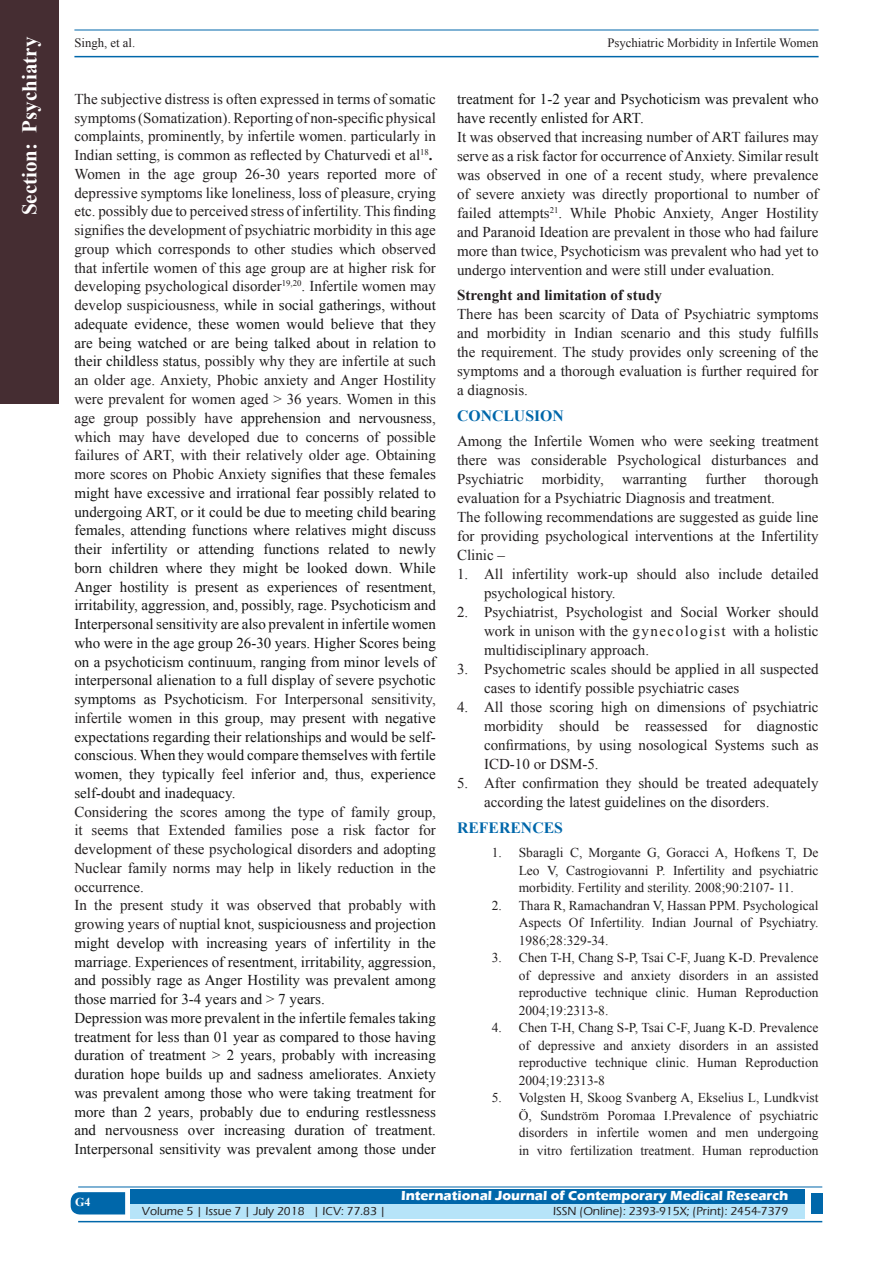
<style>
.page{position:relative;width:893px;height:1263px;background:#fff}
.page>*{position:absolute;margin:0;border:0;box-sizing:border-box;transform-origin:0 0}
.t1{font:700 21px "Times New Roman";color:#fff}
.t2{font:700 15.75px "Times New Roman";color:#0067aa}
.TX_New{font:15px/18.8px "Times New Roman";color:#151515;text-align:justify}
.TX_New-2{font:15px/19px "Times New Roman";color:#231f20;text-align:justify}
.t3{font:700 15px "Times New Roman";color:#231f20}
.t4{font:13.5px/17.5px "Times New Roman";color:#231f20;text-align:justify}
.t5{font:700 13.5px "Eras ITC";color:#fff}
.t6{font:12.75px "Times New Roman";color:#231f20}
.t7{font:500 12px "Eras ITC";color:#231f20}
.t8{font:700 12px "Times New Roman";color:#fff}
.s1{font-weight:700}
.s2{color:#231f20}
</style>
<div class="page">
<hr style="left:74px;top:30px;width:745px;height:1px;background:#0067aa">
<hr style="left:74px;top:56px;width:745px;height:1px;background:#0067aa">
<div style="left:0;top:0;width:59px;height:404px;background:#452d32"></div>
<svg style="left:71px;top:1192px;width:54px;height:22px"></svg>
<div style="left:130px;top:1189px;width:674px;height:15px;background:#0067aa"></div>
<div style="left:130px;top:1204px;width:674px;height:15px;background:#b6e4f9"></div>
<hr style="left:78px;top:1186px;width:744px;height:1px;background:#0067aa">
<hr style="left:78px;top:1221px;width:744px;height:1px;background:#0067aa">
<div style="left:811px;top:1193px;width:11px;height:21px;background:#0067aa"></div>
<h1 class="t1" style="left:15px;top:215px;width:180px;rotate:-90deg">Section: Psychiatry</h1>
<p class="t6" style="left:74px;top:35px;width:62px">Singh, et al.</p>
<p class="t6" style="left:607px;top:35px;width:213px">Psychiatric Morbidity in Infertile Women</p>
<p class="TX_New-2" style="left:74px;top:89px;width:363px">The subjective distress is often expressed in terms of somatic symptoms (Somatization). Reporting of non-specific physical complaints, prominently, by infertile women. particularly in Indian setting, is common as reflected by Chaturvedi et al<sup>18</sup><span class="s1">.</span></p>
<p class="TX_New" style="left:74px;top:164px;width:363px"><span class="s2">Women in the age group 26-30 years reported more of depressive symptoms like loneliness, loss of pleasure, crying etc. possibly due to perceived stress of infertility. This finding signifies the development of psychiatric morbidity in this age group which corresponds to other studies which observed that infertile women of this age group are at higher risk for developing psychological disorder</span><sup>19,20</sup><span class="s2">. Infertile women may develop suspiciousness,</span> while in social gatherings, without adequate evidence, these women would believe that they are being watched or are being talked about in relation to their childless status<span class="s2">, possibly why they are infertile at such an older age. Anxiety, Phobic anxiety and Anger Hostility were prevalent for women aged &gt; 36 years. Women in this age group possibly have</span> apprehension and nervousness<span class="s2">, which may have developed due to concerns of possible failures of ART, with their relatively older age. Obtaining more scores on Phobic Anxiety</span> signifies that these females might have excessive and irrational fear possibly related to undergoing ART, or it could be due to meeting child bearing females, attending functions where relatives might discuss their infertility or attending functions related to newly born children where they might be looked down. While Anger hostility is present as experiences of resentment, irritability, aggression, and, possibly, rage. Psychoticism and Interpersonal sensitivity are also prevalent in infertile women who were in the age group 26-30 years. Higher Scores being on a psychoticism continuum, ranging from minor levels of interpersonal alienation to a full display of severe psychotic symptoms as Psychoticism. <span class="s2">For Interpersonal sensitivity, infertile women</span> in this group, may present with negative expectations regarding their relationships and would be self&shy;conscious. When they would compare themselves with fertile women, they typically feel inferior and, thus, experience self-doubt and inadequacy.</p>
<p class="TX_New-2" style="left:74px;top:802px;width:363px">Considering the scores among the type of family group, it seems that Extended families pose a risk factor for development of these psychological disorders and adopting Nuclear family norms may help in likely reduction in the occurrence.</p>
<p class="TX_New" style="left:74px;top:896px;width:363px"><span class="s2">In the present study it was observed that probably with growing years of nuptial knot,</span> suspiciousness and projection might develop with increasing years of infertility in the marriage. Experiences of resentment, irritability, aggression, and possibly rage as Anger Hostility was prevalent among those married for 3-4 years and &gt; 7 years.</p>
<p class="TX_New" style="left:74px;top:1008px;width:363px">Depression was more prevalent in the infertile females taking treatment for less than 01 year as compared to those having duration of treatment &gt; 2 years, probably with increasing duration hope builds up and sadness ameliorates. Anxiety was prevalent among those who were taking treatment for more than 2 years, probably due to enduring restlessness and nervousness over increasing duration of treatment.<br>Interpersonal sensitivity was prevalent among those under</p>
<p class="TX_New" style="left:457px;top:89px;width:363px">treatment for 1-2 year and Psychoticism was prevalent who have recently enlisted for ART.</p>
<p class="TX_New-2" style="left:457px;top:127px;width:363px">It was observed that increasing number of ART failures may serve as a risk factor for occurrence of Anxiety. Similar result was observed in one of a recent study, where prevalence of severe anxiety was directly proportional to number of failed attempts<sup>21</sup>. While Phobic Anxiety, Anger Hostility and Paranoid Ideation are prevalent in those who had failure more than twice, Psychoticism was prevalent who had yet to undergo intervention and were still under evaluation.</p>
<h2 class="t3" style="left:457px;top:284px;width:206px">Strenght and limitation of study</h2>
<p class="TX_New-2" style="left:457px;top:304px;width:363px">There has been scarcity of Data of Psychiatric symptoms and morbidity in Indian scenario and this study fulfills the requirement. The study provides only screening of the symptoms and a thorough evaluation is further required for a diagnosis.</p>
<h1 class="t2" style="left:457px;top:405px;width:108px">CONCLUSION</h1>
<p class="TX_New-2" style="left:457px;top:431px;width:363px">Among the Infertile Women who were seeking treatment there was considerable Psychological disturbances and Psychiatric morbidity, warranting further thorough evaluation for a Psychiatric Diagnosis and treatment.</p>
<p class="TX_New-2" style="left:457px;top:507px;width:363px">The following recommendations are suggested as guide line for providing psychological interventions at the Infertility Clinic –</p>
<p class="TX_New-2" style="left:484px;top:564px;width:336px;text-indent:-27px">1. All infertility work-up should also include detailed psychological history.</p>
<p class="TX_New-2" style="left:484px;top:602px;width:336px;text-indent:-27px">2. Psychiatrist, Psychologist and Social Worker should work in unison with the gynecologist with a holistic multidisciplinary approach.</p>
<p class="TX_New-2" style="left:484px;top:659px;width:336px;text-indent:-27px">3. Psychometric scales should be applied in all suspected cases to identify possible psychiatric cases</p>
<p class="TX_New-2" style="left:484px;top:697px;width:336px;text-indent:-27px">4. All those scoring high on dimensions of psychiatric morbidity should be reassessed for diagnostic confirmations, by using nosological Systems such as ICD-10 or DSM-5.</p>
<p class="TX_New-2" style="left:484px;top:773px;width:336px;text-indent:-27px">5. After confirmation they should be treated adequately according the latest guidelines on the disorders.</p>
<h1 class="t2" style="left:457px;top:817px;width:107px">REFERENCES</h1>
<p class="t4" style="left:519px;top:844px;width:301px;text-indent:-27px">1. Sbaragli C, Morgante G, Goracci A, Hofkens T, De Leo V, Castrogiovanni P. Infertility and psychiatric morbidity. Fertility and sterility. 2008;90:2107- 11.</p>
<p class="t4" style="left:519px;top:896px;width:301px;text-indent:-27px">2. Thara R, Ramachandran V, Hassan PPM. Psychological Aspects Of Infertility. Indian Journal of Psychiatry.<br>1986;28:329-34.</p>
<p class="t4" style="left:519px;top:949px;width:301px;text-indent:-27px">3. Chen T-H, Chang S-P, Tsai C-F, Juang K-D. Prevalence of depressive and anxiety disorders in an assisted reproductive technique clinic. Human Reproduction 2004;19:2313-8.</p>
<p class="t4" style="left:519px;top:1019px;width:301px;text-indent:-27px">4. Chen T-H, Chang S-P, Tsai C-F, Juang K-D. Prevalence of depressive and anxiety disorders in an assisted reproductive technique clinic. Human Reproduction 2004;19:2313-8</p>
<p class="t4" style="left:519px;top:1089px;width:301px;text-indent:-27px">5. Volgsten H, Skoog Svanberg A, Ekselius L, Lundkvist Ö, Sundström Poromaa I.Prevalence of psychiatric disorders in infertile women and men undergoing in vitro fertilization treatment. Human reproduction</p>
<p class="t8" style="left:75px;top:1194px;width:17px">G4</p>
<p class="t5" style="left:401px;top:1188px;width:389px">International Journal of Contemporary Medical Research</p>
<p class="t7" style="left:142px;top:1204px;width:246px">Volume 5 | Issue 7 | July 2018 | ICV: 77.83 |</p>
<p class="t7" style="left:553px;top:1204px;width:237px">ISSN (Online): 2393-915X; (Print): 2454-7379</p>
</div>
